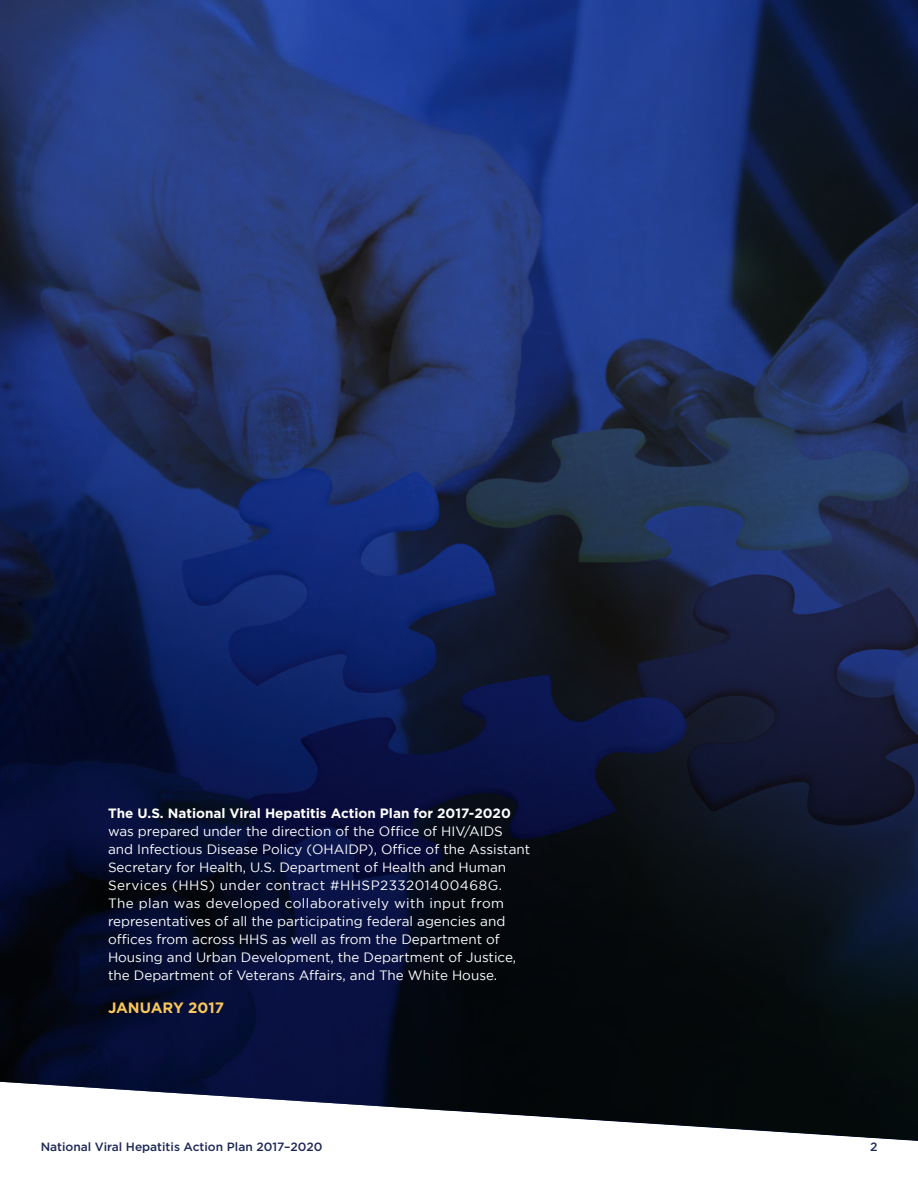
<style>
.page{position:relative;width:918px;height:1188px;background:#fff}
.page>*{position:absolute;margin:0;border:0;box-sizing:border-box;transform-origin:0 0}
.t1{font:700 15px "Gotham";color:#f9c659}
.t2{font:13.5px/18px "Gotham";color:#fff}
.t3{font:500 12px "Gotham";color:#1c2856}
.s1{font-weight:700}
</style>
<div class="page">
<img style="left:0;top:0;width:918px;height:1141px">
<p class="t2" style="left:108px;top:804px;width:424px"><span class="s1">The U.S. National Viral Hepatitis Action Plan for 2017-2020 </span>was prepared under the direction of the Office of HIV/AIDS and Infectious Disease Policy (OHAIDP), Office of the Assistant Secretary for Health, U.S. Department of Health and Human Services (HHS) under contract #HHSP233201400468G.<br>The plan was developed collaboratively with input from representatives of all the participating federal agencies and offices from across HHS as well as from the Department of Housing and Urban Development, the Department of Justice, the Department of Veterans Affairs, and The White House.</p>
<p class="t1" style="left:108px;top:999px;width:118px">JANUARY 2017</p>
<p class="t3" style="left:41px;top:1140px;width:283px">National Viral Hepatitis Action Plan 2017–2020</p>
<p class="t3" style="left:870px;top:1140px;width:9px">2</p>
</div>
